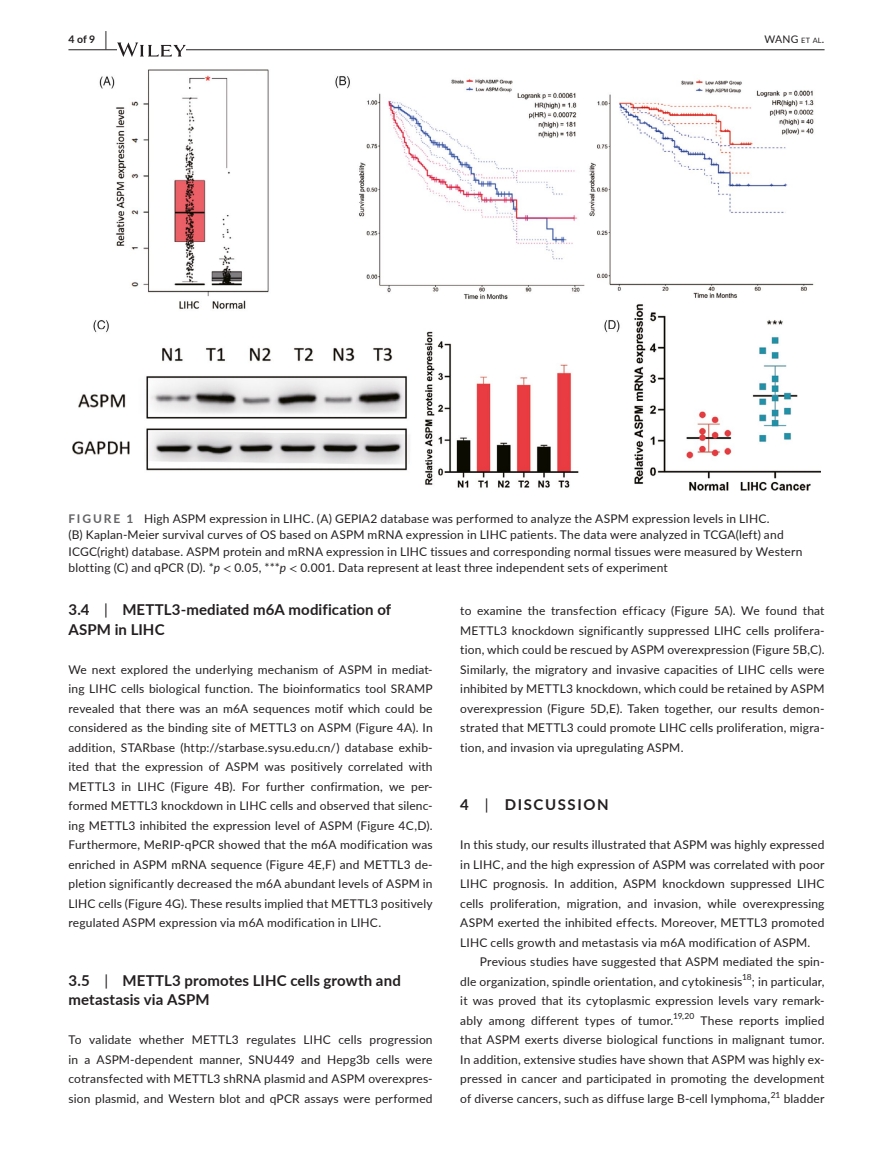
<style>
.page{position:relative;width:893px;height:1174px;background:#fff}
.page>*{position:absolute;margin:0;border:0;box-sizing:border-box;transform-origin:0 0}
.t1{font:700 15px/19.5px "Lato";letter-spacing:.01em;color:#231f20}
.t2{font:700 15px "Lato";letter-spacing:.11em;color:#231f20}
.t3{font:12px/19.5px "Lato";letter-spacing:.015em;color:#231f20;text-align:justify}
.t4{font:10.5px "Lato";color:#231f20}
.t5{font:700 10.5px "Lato";color:#231f20}
.s1{font-size:19.5px}
.s2{font-size:7.35px}
.s3{font-weight:700;color:#636366}
.s4{font-style:italic}
.s5{font-family:"STIX"}
.s6{font-weight:400}
</style>
<div class="page">
<hr style="left:68px;top:49px;width:756px;height:1px;background:#231f20">
<svg style="left:117px;top:42px;width:69px;height:15px"></svg>
<img style="left:72px;top:69px;width:749px;height:422px">
<p class="t5" style="left:68px;top:31px;width:40px">4 of 9 <span class="s1">|</span></p>
<p class="t4" style="left:764px;top:31px;width:61px">WANG <span class="s2">et al</span>.</p>
<p class="t3" style="left:68px;top:510px;width:735px;line-height:16.5px;text-align:left"><span class="s3">FIGURE 1</span> High ASPM expression in LIHC. (A) GEPIA2 database was performed to analyze the ASPM expression levels in LIHC.<br>(B) Kaplan-Meier survival curves of OS based on ASPM mRNA expression in LIHC patients. The data were analyzed in TCGA(left) and ICGC(right) database. ASPM protein and mRNA expression in LIHC tissues and corresponding normal tissues were measured by Western blotting (C) and qPCR (D). *<span class="s4">p</span> <span class="s5">&lt;</span> 0.05, ***<span class="s4">p</span> <span class="s5">&lt;</span> 0.001. Data represent at least three independent sets of experiment</p>
<p class="t1" style="left:68px;top:599px;width:324px">3.4 <span class="s6">|</span> METTL3-mediated m6A modification of<br>ASPM in LIHC</p>
<p class="t3" style="left:68px;top:659px;width:366px">We next explored the underlying mechanism of ASPM in mediat&shy;ing LIHC cells biological function. The bioinformatics tool SRAMP revealed that there was an m6A sequences motif which could be considered as the binding site of METTL3 on ASPM (Figure 4A). In addition, STARbase (http://starbase.sysu.edu.cn/) database exhib&shy;ited that the expression of ASPM was positively correlated with METTL3 in LIHC (Figure 4B). For further confirmation, we per&shy;formed METTL3 knockdown in LIHC cells and observed that silenc&shy;ing METTL3 inhibited the expression level of ASPM (Figure 4C,D).<br>Furthermore, MeRIP-qPCR showed that the m6A modification was enriched in ASPM mRNA sequence (Figure 4E,F) and METTL3 de&shy;pletion significantly decreased the m6A abundant levels of ASPM in LIHC cells (Figure 4G). These results implied that METTL3 positively regulated ASPM expression via m6A modification in LIHC.</p>
<p class="t1" style="left:68px;top:970px;width:334px">3.5 <span class="s6">|</span> METTL3 promotes LIHC cells growth and metastasis via ASPM</p>
<p class="t3" style="left:68px;top:1029px;width:366px">To validate whether METTL3 regulates LIHC cells progression in a ASPM-dependent manner, SNU449 and Hepg3b cells were cotransfected with METTL3 shRNA plasmid and ASPM overexpres&shy;sion plasmid, and Western blot and qPCR assays were performed</p>
<p class="t3" style="left:460px;top:600px;width:366px">to examine the transfection efficacy (Figure 5A). We found that METTL3 knockdown significantly suppressed LIHC cells prolifera&shy;tion, which could be rescued by ASPM overexpression (Figure 5B,C).<br>Similarly, the migratory and invasive capacities of LIHC cells were inhibited by METTL3 knockdown, which could be retained by ASPM overexpression (Figure 5D,E). Taken together, our results demon&shy;strated that METTL3 could promote LIHC cells proliferation, migra&shy;tion, and invasion via upregulating ASPM.</p>
<p class="t2" style="left:460px;top:794px;width:150px">4 <span class="s6">|</span> DISCUSSION</p>
<p class="t3" style="left:460px;top:834px;width:366px">In this study, our results illustrated that ASPM was highly expressed in LIHC, and the high expression of ASPM was correlated with poor LIHC prognosis. In addition, ASPM knockdown suppressed LIHC cells proliferation, migration, and invasion, while overexpressing ASPM exerted the inhibited effects. Moreover, METTL3 promoted LIHC cells growth and metastasis via m6A modification of ASPM.</p>
<p class="t3" style="left:460px;top:951px;width:366px;text-indent:20px">Previous studies have suggested that ASPM mediated the spin&shy;dle organization, spindle orientation, and cytokinesis<sup>18</sup>; in particular, it was proved that its cytoplasmic expression levels vary remark&shy;ably among different types of tumor.<sup>19,20</sup> These reports implied that ASPM exerts diverse biological functions in malignant tumor.<br>In addition, extensive studies have shown that ASPM was highly ex&shy;pressed in cancer and participated in promoting the development of diverse cancers, such as diffuse large B-cell lymphoma,<sup>21</sup> bladder</p>
</div>
